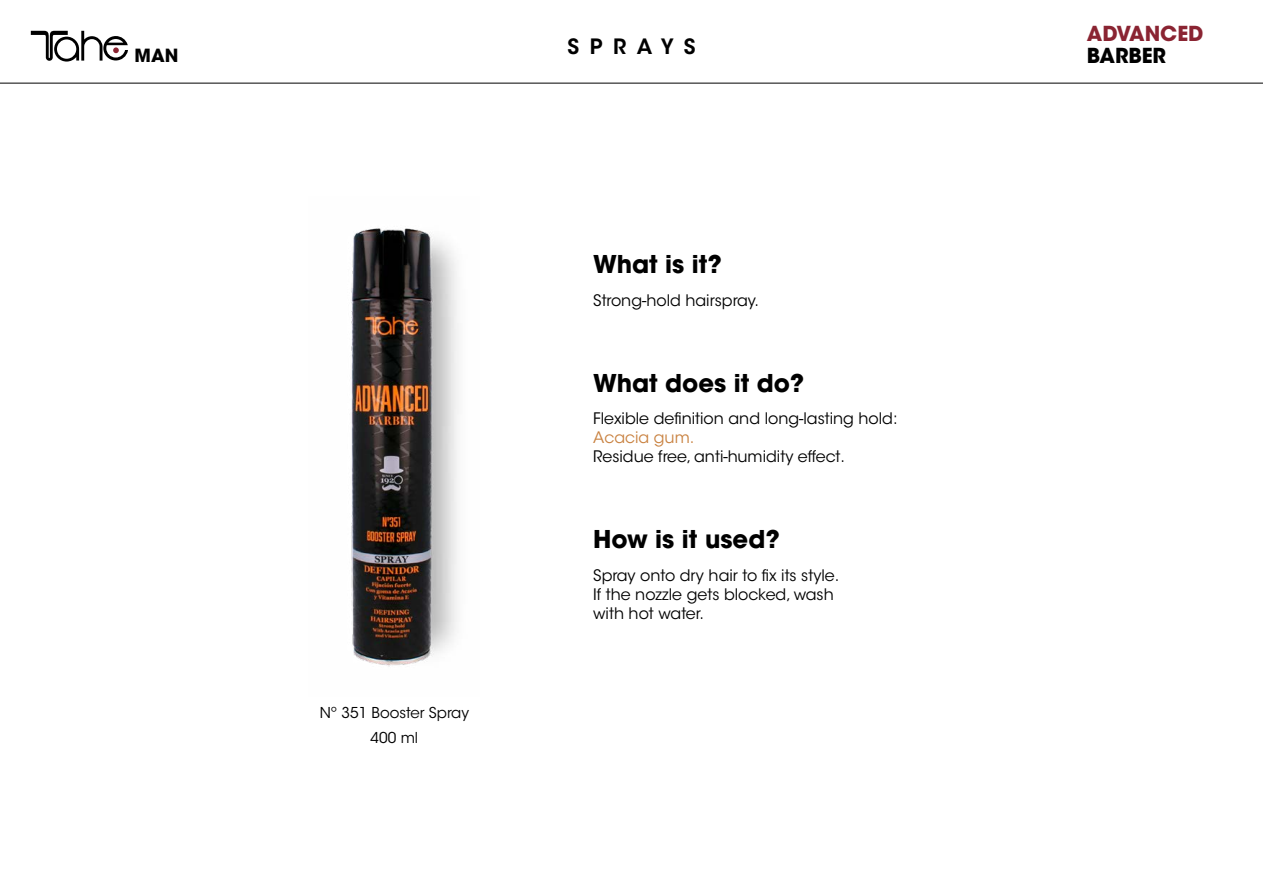
<style>
.page{position:relative;width:1263px;height:893px;background:#fff}
.page>*{position:absolute;margin:0;border:0;box-sizing:border-box;transform-origin:0 0}
.t1{font:700 24.3px "ITC Avant Garde Std";color:#000}
.t2{font:600 21px "ITC Avant Garde Std";letter-spacing:.5em;color:#000}
.t3{font:700 20.55px "ITC Avant Garde Std";color:#8a2432}
.t4{font:700 20.55px "ITC Avant Garde Std";color:#000}
.t5{font:700 18px "ITC Avant Garde Std";color:#000}
.t6{font:15.75px/18.9px "ITC Avant Garde Std";color:#000}
.t7{font:15.75px "ITC Avant Garde Std";color:#c98241}
.t8{font:14.85px/24.9px "ITC Avant Garde Std";color:#000;text-align:center}
</style>
<div class="page">
<hr style="left:0;top:83px;width:1263px;height:1px;background:#000">
<svg style="left:31px;top:31px;width:97px;height:31px"></svg>
<img style="left:351px;top:228px;width:108px;height:439px">
<p class="t5" style="left:134px;top:43px;width:45px">MAN</p>
<p class="t8" style="left:320px;top:700px;width:151px">Nº 351 Booster Spray<br>400 ml</p>
<h2 class="t2" style="left:567px;top:33px;width:129px">SPRAYS</h2>
<h1 class="t1" style="left:593px;top:249px;width:130px">What is it?</h1>
<p class="t6" style="left:593px;top:291px;width:167px">Strong-hold hairspray.</p>
<h1 class="t1" style="left:593px;top:367px;width:213px">What does it do?</h1>
<p class="t6" style="left:593px;top:409px;width:306px">Flexible definition and long-lasting hold:</p>
<p class="t7" style="left:593px;top:428px;width:103px">Acacia gum.</p>
<p class="t6" style="left:593px;top:447px;width:253px">Residue free, anti-humidity effect.</p>
<h1 class="t1" style="left:593px;top:524px;width:188px">How is it used?</h1>
<p class="t6" style="left:593px;top:566px;width:247px">Spray onto dry hair to fix its style.<br>If the nozzle gets blocked, wash with hot water.</p>
<h3 class="t3" style="left:1087px;top:20px;width:118px">ADVANCED</h3>
<h3 class="t4" style="left:1087px;top:42px;width:81px">BARBER</h3>
</div>
